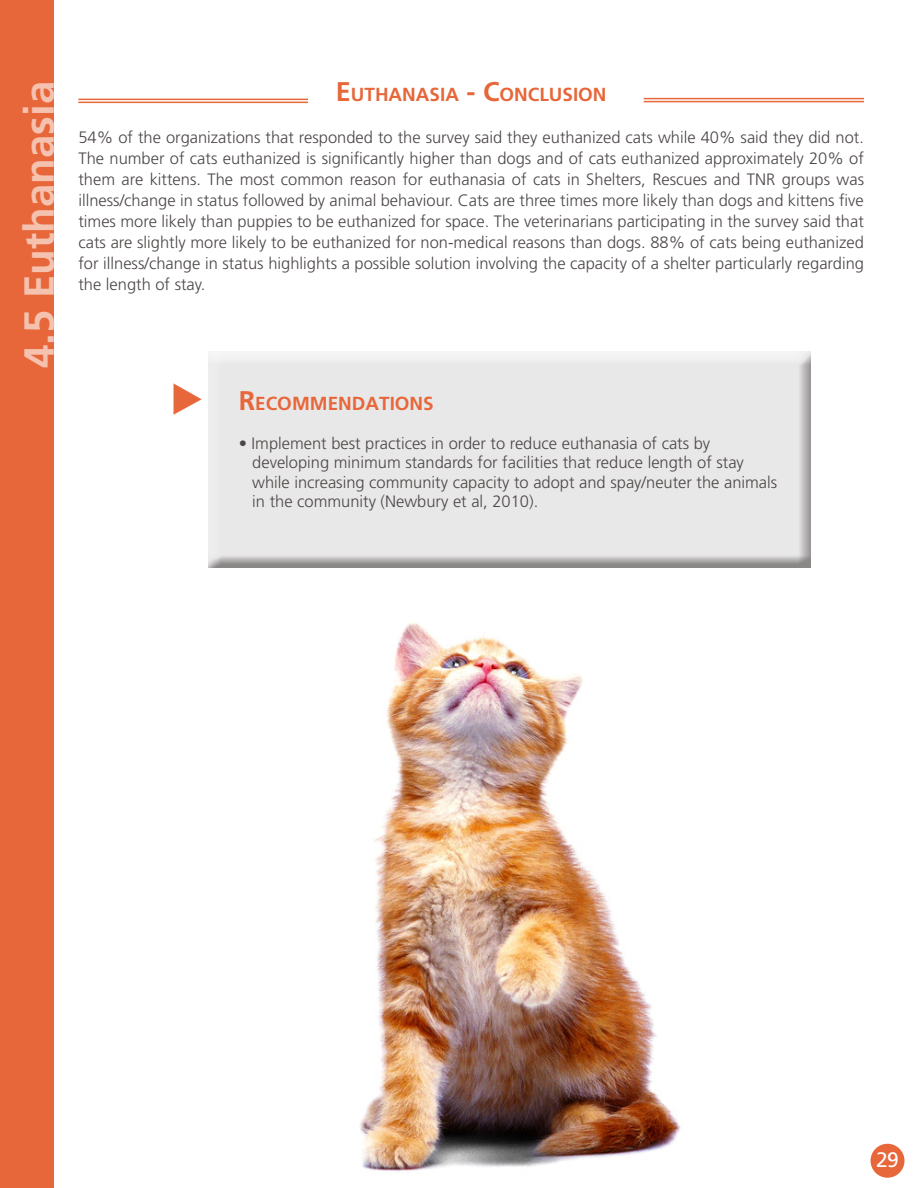
<style>
.page{position:relative;width:918px;height:1188px;background:#fff}
.page>*{position:absolute;margin:0;border:0;box-sizing:border-box;transform-origin:0 0}
.t1{font:700 42px "Frutiger LT Std";color:#f5c2b0}
.t2{font:21px "Frutiger LT Std";color:#fff}
.t3{font:700 18.9px "Frutiger LT Std";color:#e7673a}
.t4{font:300 16.5px/21px "Frutiger LT Std";color:#4c4746;text-align:justify}
.s1{font-size:27px}
</style>
<div class="page">
<div style="left:0;top:0;width:54px;height:1188px;background:#e7673a"></div>
<div style="left:871px;top:1144px;width:33px;height:34px;background:#e7673a;border-radius:50%"></div>
<hr style="left:78px;top:99px;width:230px;height:1px;background:#e7673a">
<hr style="left:78px;top:102px;width:230px;height:1px;background:#e7673a">
<hr style="left:644px;top:98px;width:220px;height:1px;background:#e7673a">
<hr style="left:644px;top:101px;width:220px;height:1px;background:#e7673a">
<img style="left:360px;top:622px;width:321px;height:550px">
<div style="left:205px;top:351px;width:607px;height:217px;background:#767372;opacity:.75"></div>
<h1 class="t1" style="left:15px;top:368px;width:289px;rotate:-90deg">4.5 Euthanasia</h1>
<p class="t3" style="left:336px;top:84px;width:272px"><span class="s1">E</span> UTHANASIA <span class="s1">- C</span>ONCLUSION</p>
<p class="t4" style="left:78px;top:127px;width:787px">54% of the organizations that responded to the survey said they euthanized cats while 40% said they did not.<br>The number of cats euthanized is significantly higher than dogs and of cats euthanized approximately 20% of them are kittens. The most common reason for euthanasia of cats in Shelters, Rescues and TNR groups was illness/change in status followed by animal behaviour. Cats are three times more likely than dogs and kittens five times more likely than puppies to be euthanized for space. The veterinarians participating in the survey said that cats are slightly more likely to be euthanized for non-medical reasons than dogs. 88% of cats being euthanized for illness/change in status highlights a possible solution involving the capacity of a shelter particularly regarding the length of stay.</p>
<p class="t3" style="left:239px;top:392px;width:197px"><span class="s1">R</span>ECOMMENDATIONS</p>
<p class="t4" style="left:252px;top:433px;width:526px;line-height:19.5px;text-align:left;text-indent:-13px">• Implement best practices in order to reduce euthanasia of cats by developing minimum standards for facilities that reduce length of stay while increasing community capacity to adopt and spay/neuter the animals in the community (Newbury et al, 2010).</p>
<p class="t2" style="left:876px;top:1148px;width:24px">29</p>
</div>
